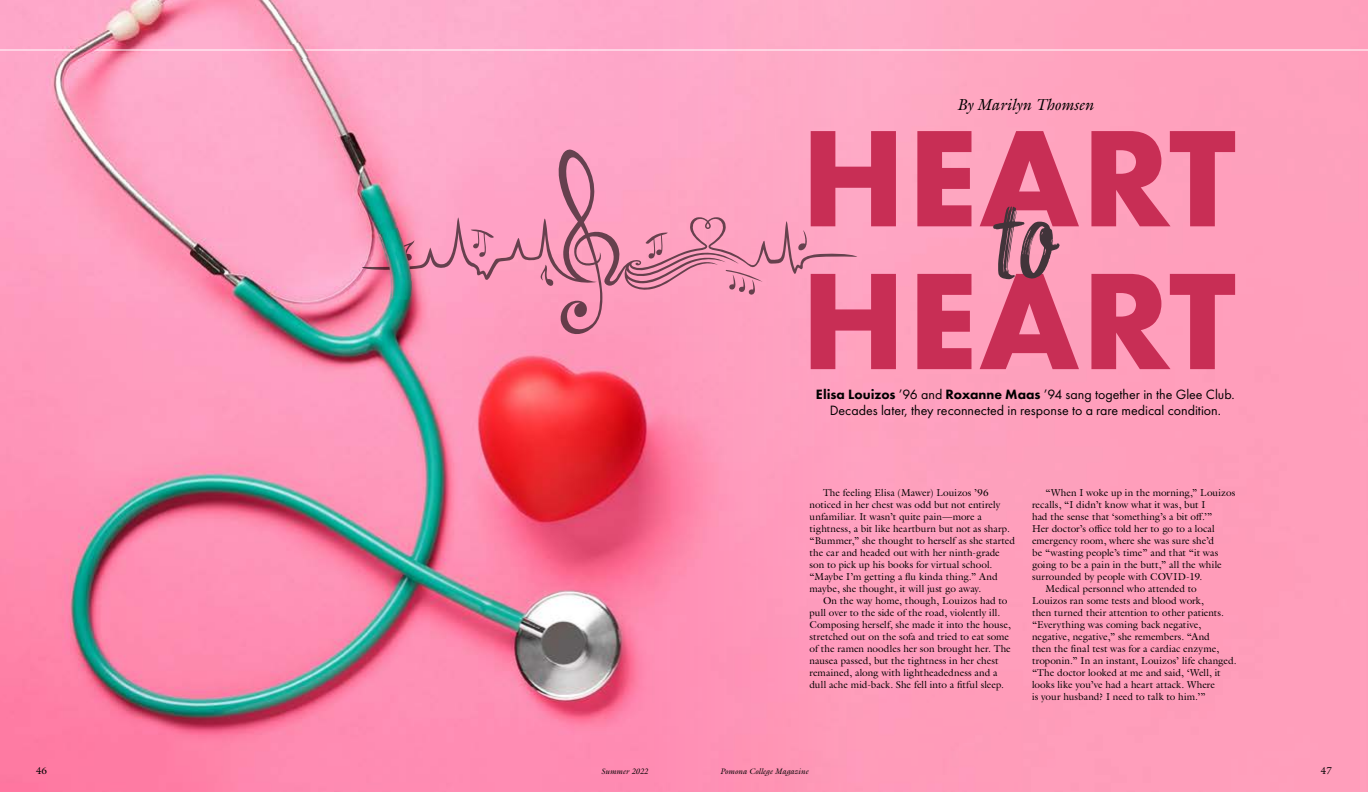
<style>
.page{position:relative;width:1368px;height:792px;background:#fff}
.page>*{position:absolute;margin:0;border:0;box-sizing:border-box;transform-origin:0 0}
.t1{font:700 142.8px/142.8px "Futura PT";letter-spacing:.01em;color:#c82e55}
.t2{font:italic 106.1px "Smoothy";color:#41343a}
.t3{font:italic 16px "Galliard Pro";color:#000}
.t4{font:14px/16px "Futura PT";color:#000;text-align:center}
.t5{font:10px/12px "Galliard Pro";color:#000}
.t6{font:italic 8px "Galliard Pro";color:#000}
.s1{font-weight:800}
</style>
<div class="page">
<img style="left:0;top:0;width:638px;height:792px">
<div style="left:638px;top:0;width:730px;height:792px;background:linear-gradient(to bottom,#fea6c2,#ff97b7)"></div>
<svg style="left:362px;top:149px;width:495px;height:188px;background:#f19ab9"></svg>
<svg style="left:412px;top:240px;width:2px;height:21px"></svg>
<svg style="left:796px;top:230px;width:13px;height:23px"></svg>
<svg style="left:646px;top:232px;width:22px;height:29px"></svg>
<svg style="left:536px;top:265px;width:19px;height:22px"></svg>
<svg style="left:725px;top:270px;width:38px;height:25px"></svg>
<svg style="left:471px;top:229px;width:23px;height:30px"></svg>
<hr style="left:684px;top:50px;width:684px;height:1px;background:#fff">
<hr style="left:0;top:50px;width:684px;height:1px;background:#fff">
<img style="left:70px;top:42px;width:342px;height:258px">
<h3 class="t3" style="left:957px;top:94px;width:139px">By Marilyn Thomsen</h3>
<h1 class="t1" style="left:801px;top:104px;width:437px">HEART<br>HEART</h1>
<h2 class="t2" style="left:990px;top:162px;width:68px">to</h2>
<h3 class="t4" style="left:816px;top:386px;width:420px"><span class="s1">Elisa Louizos</span> ’96 and <span class="s1">Roxanne Maas</span> ’94 sang together in the Glee Club.<br>Decades later, they reconnected in response to a rare medical condition.</h3>
<p class="t5" style="left:810px;top:486px;width:207px;text-indent:14px">The feeling Elisa (Mawer) Louizos ’96 noticed in her chest was odd but not entirely unfamiliar. It wasn’t quite pain—more a tightness, a bit like heartburn but not as sharp. “Bummer,” she thought to herself as she started the car and headed out with her ninth-grade son to pick up his books for virtual school. “Maybe I’m getting a flu kinda thing.” And maybe, she thought, it will just go away.</p>
<p class="t5" style="left:810px;top:594px;width:203px;text-indent:14px">On the way home, though, Louizos had to pull over to the side of the road, violently ill.<br>Composing herself, she made it into the house, stretched out on the sofa and tried to eat some of the ramen noodles her son brought her. The nausea passed, but the tightness in her chest remained, along with lightheadedness and a dull ache mid-back. She fell into a fitful sleep.</p>
<p class="t5" style="left:1046px;top:486px;width:191px">“When I woke up in the morning,” Louizos</p>
<p class="t5" style="left:1032px;top:498px;width:175px">recalls, “I didn’t know what it was, but I</p>
<p class="t5" style="left:1032px;top:510px;width:182px">had the sense that ‘something’s a bit off.’”</p>
<p class="t5" style="left:1032px;top:522px;width:184px">Her doctor’s office told her to go to a local</p>
<p class="t5" style="left:1032px;top:534px;width:184px">emergency room, where she was sure she’d</p>
<p class="t5" style="left:1032px;top:546px;width:188px">be “wasting people’s time” and that “it was</p>
<p class="t5" style="left:1032px;top:558px;width:191px">going to be a pain in the butt,” all the while</p>
<p class="t5" style="left:1032px;top:570px;width:172px">surrounded by people with COVID-19.</p>
<p class="t5" style="left:1046px;top:582px;width:153px">Medical personnel who attended to</p>
<p class="t5" style="left:1032px;top:594px;width:173px">Louizos ran some tests and blood work,</p>
<p class="t5" style="left:1032px;top:606px;width:193px">then turned their attention to other patients.</p>
<p class="t5" style="left:1032px;top:618px;width:171px">“Everything was coming back negative,</p>
<p class="t5" style="left:1032px;top:630px;width:179px">negative, negative,” she remembers. “And</p>
<p class="t5" style="left:1032px;top:642px;width:189px">then the final test was for a cardiac enzyme,</p>
<p class="t5" style="left:1032px;top:654px;width:206px">troponin.” In an instant, Louizos’ life changed.</p>
<p class="t5" style="left:1032px;top:666px;width:190px">“The doctor looked at me and said, ‘Well, it</p>
<p class="t5" style="left:1032px;top:678px;width:185px">looks like you’ve had a heart attack. Where</p>
<p class="t5" style="left:1032px;top:690px;width:175px">is your husband? I need to talk to him.’”</p>
<p class="t5" style="left:36px;top:764px;width:13px">46</p>
<p class="t6" style="left:601px;top:766px;width:48px">Summer 2022</p>
<p class="t6" style="left:720px;top:766px;width:90px">Pomona College Magazine</p>
<p class="t5" style="left:1321px;top:764px;width:13px">47</p>
</div>
